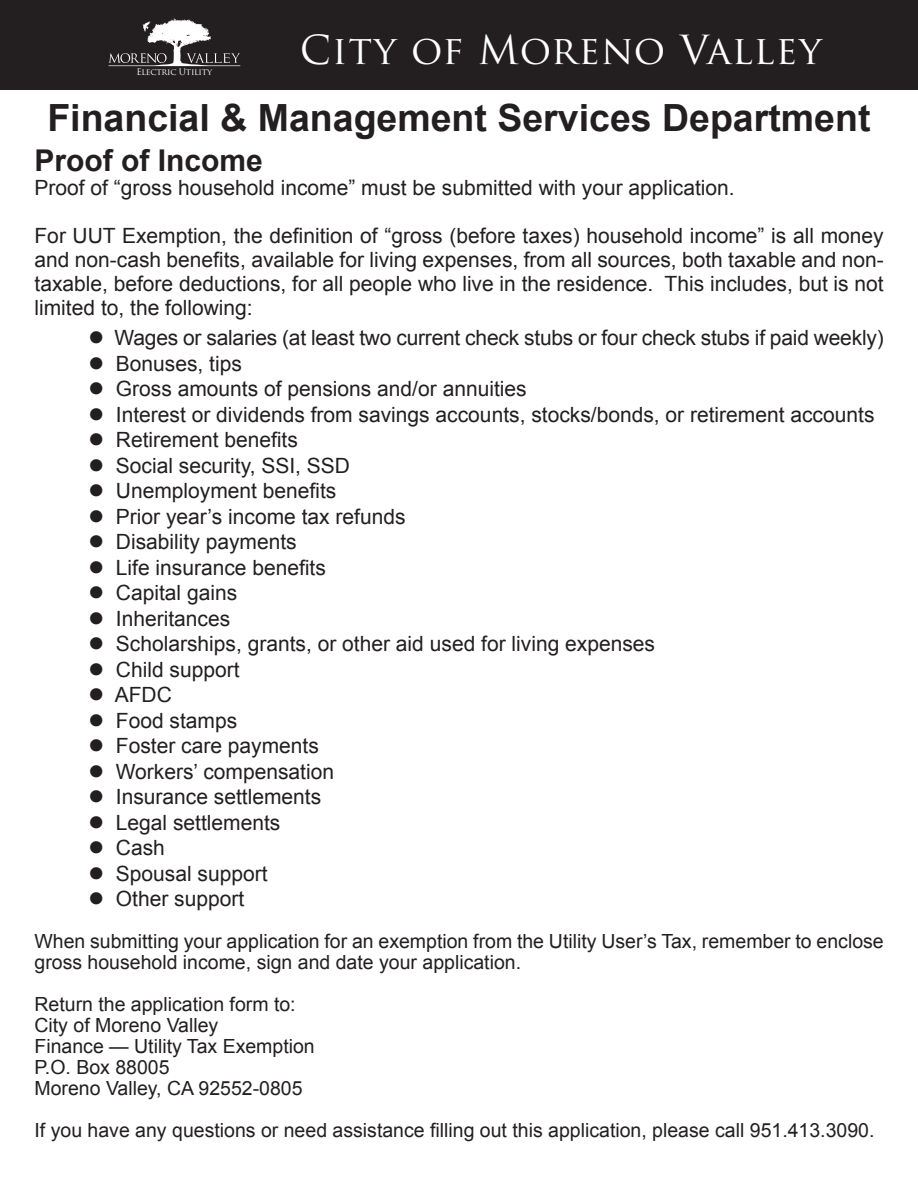
<style>
.page{position:relative;width:918px;height:1188px;background:#fff}
.page>*{position:absolute;margin:0;border:0;box-sizing:border-box;transform-origin:0 0}
.t1{font:39px "Trajan Pro";letter-spacing:.025em;color:#fff}
.t2{font:700 37.5px "Arial";color:#231f20}
.t3{font:700 30px "Arial";color:#231f20}
.t4{font:21px/24px "Arial";color:#231f20;text-align:justify}
.t5{font:19.5px/21px "Arial";color:#231f20}
.t6{font:8.85px "Trajan Pro";letter-spacing:-.03em;color:#fff}
</style>
<div class="page">
<div style="left:0;top:0;width:918px;height:89px;background:#231f20"></div>
<svg style="left:109px;top:18px;width:131px;height:48px"></svg>
<p class="t6" style="left:136px;top:66px;width:77px">Electric Utility</p>
<p class="t1" style="left:300px;top:25px;width:523px">City of Moreno Valley</p>
<p class="t2" style="left:47px;top:93px;width:825px">Financial &amp; Management Services Department</p>
<p class="t3" style="left:34px;top:141px;width:230px">Proof of Income</p>
<p class="t4" style="left:34px;top:176px;width:702px">Proof of “gross household income” must be submitted with your application.</p>
<p class="t4" style="left:34px;top:224px;width:851px">For UUT Exemption, the definition of “gross (before taxes) household income” is all money and non-cash benefits, available for living expenses, from all sources, both taxable and non&shy;taxable, before deductions, for all people who live in the residence. This includes, but is not limited to, the following:</p>
<p class="t4" style="left:88px;top:326px;width:797px">● Wages or salaries (at least two current check stubs or four check stubs if paid weekly)</p>
<p class="t4" style="left:88px;top:352px;width:155px">● Bonuses, tips</p>
<p class="t4" style="left:88px;top:377px;width:440px">● Gross amounts of pensions and/or annuities</p>
<p class="t4" style="left:88px;top:403px;width:788px">● Interest or dividends from savings accounts, stocks/bonds, or retirement accounts</p>
<p class="t4" style="left:88px;top:428px;width:211px">● Retirement benefits</p>
<p class="t4" style="left:88px;top:454px;width:263px">● Social security, SSI, SSD</p>
<p class="t4" style="left:88px;top:479px;width:249px">● Unemployment benefits</p>
<p class="t4" style="left:88px;top:505px;width:319px">● Prior year’s income tax refunds</p>
<p class="t4" style="left:88px;top:530px;width:210px">● Disability payments</p>
<p class="t4" style="left:88px;top:556px;width:239px">● Life insurance benefits</p>
<p class="t4" style="left:88px;top:581px;width:150px">● Capital gains</p>
<p class="t4" style="left:88px;top:607px;width:143px">● Inheritances</p>
<p class="t4" style="left:88px;top:632px;width:568px">● Scholarships, grants, or other aid used for living expenses</p>
<p class="t4" style="left:88px;top:658px;width:153px">● Child support</p>
<p class="t4" style="left:88px;top:683px;width:85px">● AFDC</p>
<p class="t4" style="left:88px;top:709px;width:150px">● Food stamps</p>
<p class="t4" style="left:88px;top:734px;width:232px">● Foster care payments</p>
<p class="t4" style="left:88px;top:760px;width:247px">● Workers’ compensation</p>
<p class="t4" style="left:88px;top:785px;width:234px">● Insurance settlements</p>
<p class="t4" style="left:88px;top:811px;width:193px">● Legal settlements</p>
<p class="t4" style="left:88px;top:836px;width:78px">● Cash</p>
<p class="t4" style="left:88px;top:862px;width:181px">● Spousal support</p>
<p class="t4" style="left:88px;top:887px;width:157px">● Other support</p>
<p class="t5" style="left:34px;top:931px;width:851px">When submitting your application for an exemption from the Utility User’s Tax, remember to enclose gross household income, sign and date your application.</p>
<p class="t5" style="left:34px;top:994px;width:263px">Return the application form to:</p>
<p class="t5" style="left:34px;top:1015px;width:185px">City of Moreno Valley</p>
<p class="t5" style="left:34px;top:1036px;width:282px">Finance — Utility Tax Exemption</p>
<p class="t5" style="left:34px;top:1057px;width:137px">P.O. Box 88005</p>
<p class="t5" style="left:34px;top:1078px;width:270px">Moreno Valley, CA 92552-0805</p>
<p class="t5" style="left:34px;top:1120px;width:842px">If you have any questions or need assistance filling out this application, please call 951.413.3090.</p>
</div>
